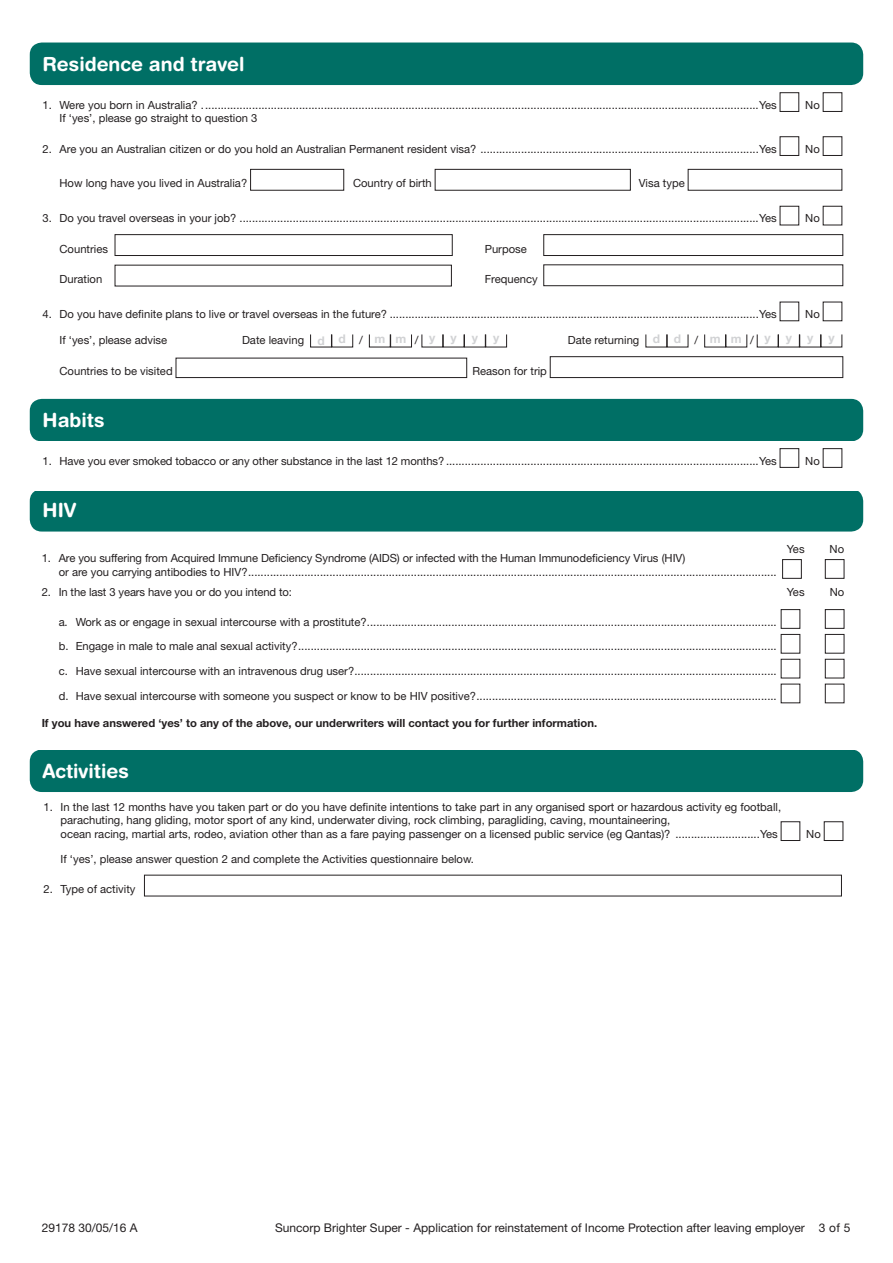
<style>
.page{position:relative;width:893px;height:1263px;background:#fff}
.page>*{position:absolute;margin:0;border:0;box-sizing:border-box;transform-origin:0 0}
.t1{font:700 19.5px "Helvetica Rounded LT Std";color:#fff}
.t2{font:12px "Helvetica Neue LT Std";color:#231f20}
.t3{font:700 12px "Helvetica Neue LT Std";color:#d1d2d4}
.t4{font:11.25px/13.5px "Helvetica Neue LT Std";color:#231f20}
.t5{font:700 11.25px "Helvetica Neue LT Std";color:#231f20}
.s1{font-weight:700;font-size:12px;color:#d1d2d4}
</style>
<div class="page">
<div style="left:30px;top:43px;width:833px;height:42px;background:#006f65;border-radius:12px"></div>
<div style="left:30px;top:399px;width:833px;height:42px;background:#006f65;border-radius:12px"></div>
<div style="left:30px;top:489px;width:833px;height:42px;background:#006f65;border-radius:12px"></div>
<div style="left:30px;top:749px;width:833px;height:43px;background:#006f65;border-radius:12px"></div>
<div style="left:823px;top:93px;width:19px;height:19px;border:1px solid #231f20"></div>
<div style="left:780px;top:137px;width:19px;height:19px;border:1px solid #231f20"></div>
<div style="left:823px;top:137px;width:19px;height:19px;border:1px solid #231f20"></div>
<div style="left:250px;top:169px;width:94px;height:21px;border:1px solid #231f20"></div>
<div style="left:435px;top:169px;width:195px;height:21px;border:1px solid #231f20"></div>
<div style="left:688px;top:169px;width:154px;height:21px;border:1px solid #231f20"></div>
<div style="left:780px;top:206px;width:19px;height:19px;border:1px solid #231f20"></div>
<div style="left:823px;top:206px;width:19px;height:19px;border:1px solid #231f20"></div>
<div style="left:115px;top:234px;width:337px;height:22px;border:1px solid #231f20"></div>
<div style="left:544px;top:234px;width:299px;height:22px;border:1px solid #231f20"></div>
<div style="left:544px;top:265px;width:299px;height:21px;border:1px solid #231f20"></div>
<svg style="left:310px;top:334px;width:43px;height:13px"></svg>
<svg style="left:369px;top:334px;width:43px;height:13px"></svg>
<svg style="left:421px;top:334px;width:86px;height:13px"></svg>
<svg style="left:645px;top:334px;width:43px;height:13px"></svg>
<svg style="left:704px;top:334px;width:43px;height:13px"></svg>
<svg style="left:757px;top:334px;width:85px;height:13px"></svg>
<div style="left:176px;top:358px;width:291px;height:20px;border:1px solid #231f20"></div>
<div style="left:550px;top:356px;width:293px;height:22px;border:1px solid #231f20"></div>
<div style="left:30px;top:441px;width:830px;height:50px;background:#fff"></div>
<div style="left:780px;top:448px;width:19px;height:20px;border:1px solid #231f20"></div>
<div style="left:823px;top:448px;width:19px;height:20px;border:1px solid #231f20"></div>
<div style="left:781px;top:821px;width:19px;height:20px;border:1px solid #231f20"></div>
<div style="left:824px;top:821px;width:19px;height:20px;border:1px solid #231f20"></div>
<div style="left:29px;top:532px;width:832px;height:218px;background:#fff"></div>
<div style="left:782px;top:559px;width:19px;height:19px;border:1px solid #231f20"></div>
<div style="left:825px;top:559px;width:19px;height:19px;border:1px solid #231f20"></div>
<div style="left:825px;top:609px;width:19px;height:19px;border:1px solid #231f20"></div>
<div style="left:781px;top:634px;width:19px;height:19px;border:1px solid #231f20"></div>
<div style="left:825px;top:634px;width:19px;height:19px;border:1px solid #231f20"></div>
<div style="left:781px;top:659px;width:19px;height:19px;border:1px solid #231f20"></div>
<div style="left:825px;top:659px;width:19px;height:19px;border:1px solid #231f20"></div>
<div style="left:825px;top:684px;width:19px;height:19px;border:1px solid #231f20"></div>
<h1 class="t1" style="left:43px;top:52px;width:203px">Residence and travel</h1>
<p class="t4" style="left:43px;top:98px;width:736px">1. Were you born in Australia? ..................................................................................................................................................................................Yes</p>
<p class="t4" style="left:805px;top:98px;width:16px">No</p>
<p class="t4" style="left:60px;top:111px;width:199px">If ‘yes’, please go straight to question 3</p>
<p class="t4" style="left:43px;top:142px;width:736px">2. Are you an Australian citizen or do you hold an Australian Permanent resident visa? .........................................................................................Yes</p>
<p class="t4" style="left:805px;top:142px;width:16px">No</p>
<p class="t4" style="left:60px;top:177px;width:189px">How long have you lived in Australia?</p>
<p class="t4" style="left:353px;top:177px;width:80px">Country of birth</p>
<p class="t4" style="left:639px;top:177px;width:48px">Visa type</p>
<p class="t4" style="left:43px;top:211px;width:736px">3. Do you travel overseas in your job? ......................................................................................................................................................................Yes</p>
<p class="t4" style="left:805px;top:211px;width:16px">No</p>
<p class="t4" style="left:60px;top:242px;width:50px">Countries</p>
<p class="t4" style="left:485px;top:242px;width:44px">Purpose</p>
<p class="t4" style="left:60px;top:272px;width:44px">Duration</p>
<p class="t4" style="left:485px;top:272px;width:54px">Frequency</p>
<p class="t4" style="left:43px;top:307px;width:736px">4. Do you have definite plans to live or travel overseas in the future? ......................................................................................................................Yes</p>
<p class="t4" style="left:805px;top:307px;width:16px">No</p>
<p class="t4" style="left:60px;top:333px;width:109px">If ‘yes’, please advise</p>
<p class="t4" style="left:242px;top:333px;width:195px">Date leaving <span class="s1">d d</span> / <span class="s1">m m</span> / <sup>y</sup></p>
<p class="t3" style="left:450px;top:330px;width:8px">y</p>
<p class="t3" style="left:472px;top:330px;width:8px">y</p>
<p class="t3" style="left:493px;top:330px;width:8px">y</p>
<p class="t4" style="left:568px;top:333px;width:204px">Date returning <span class="s1">d d</span> / <span class="s1">m m</span> / <sup>y</sup></p>
<p class="t3" style="left:786px;top:330px;width:8px">y</p>
<p class="t3" style="left:807px;top:330px;width:8px">y</p>
<p class="t3" style="left:828px;top:330px;width:8px">y</p>
<p class="t4" style="left:60px;top:364px;width:115px">Countries to be visited</p>
<p class="t4" style="left:472px;top:364px;width:76px">Reason for trip</p>
<h1 class="t1" style="left:43px;top:408px;width:64px">Habits</h1>
<p class="t4" style="left:43px;top:454px;width:736px">1. Have you ever smoked tobacco or any other substance in the last 12 months? ....................................................................................................Yes</p>
<p class="t4" style="left:805px;top:454px;width:16px">No</p>
<h1 class="t1" style="left:43px;top:499px;width:35px">HIV</h1>
<p class="t4" style="left:787px;top:542px;width:19px">Yes</p>
<p class="t4" style="left:830px;top:542px;width:16px">No</p>
<p class="t4" style="left:59px;top:551px;width:719px;text-indent:-17px">1. Are you suffering from Acquired Immune Deficiency Syndrome (AIDS) or infected with the Human Immunodeficiency Virus (HIV)<br>or are you carrying antibodies to HIV?.........................................................................................................................................................................</p>
<p class="t4" style="left:42px;top:585px;width:252px">2. In the last 3 years have you or do you intend to:</p>
<p class="t4" style="left:787px;top:585px;width:19px">Yes</p>
<p class="t4" style="left:830px;top:585px;width:16px">No</p>
<p class="t4" style="left:59px;top:615px;width:719px">a. Work as or engage in sexual intercourse with a prostitute?...................................................................................................................................</p>
<p class="t4" style="left:59px;top:639px;width:719px">b. Engage in male to male anal sexual activity?.........................................................................................................................................................</p>
<p class="t4" style="left:59px;top:664px;width:719px">c. Have sexual intercourse with an intravenous drug user?.......................................................................................................................................</p>
<p class="t4" style="left:59px;top:689px;width:719px">d. Have sexual intercourse with someone you suspect or know to be HIV positive?................................................................................................</p>
<p class="t5" style="left:42px;top:716px;width:557px">If you have answered ‘yes’ to any of the above, our underwriters will contact you for further information.</p>
<h1 class="t1" style="left:43px;top:759px;width:88px">Activities</h1>
<p class="t4" style="left:61px;top:800px;width:722px;text-indent:-17px">1. In the last 12 months have you taken part or do you have definite intentions to take part in any organised sport or hazardous activity eg football, parachuting, hang gliding, motor sport of any kind, underwater diving, rock climbing, paragliding, caving, mountaineering,<br>ocean racing, martial arts, rodeo, aviation other than as a fare paying passenger on a licensed public service (eg Qantas)? ...........................Yes</p>
<p class="t4" style="left:61px;top:852px;width:415px">If ‘yes’, please answer question 2 and complete the Activities questionnaire below.</p>
<p class="t4" style="left:44px;top:882px;width:94px">2. Type of activity</p>
<p class="t4" style="left:806px;top:827px;width:16px">No</p>
<p class="t2" style="left:42px;top:1220px;width:97px">29178 30/05/16 A</p>
<p class="t2" style="left:275px;top:1220px;width:577px">Suncorp Brighter Super - Application for reinstatement of Income Protection after leaving employer 3 of 5</p>
</div>
